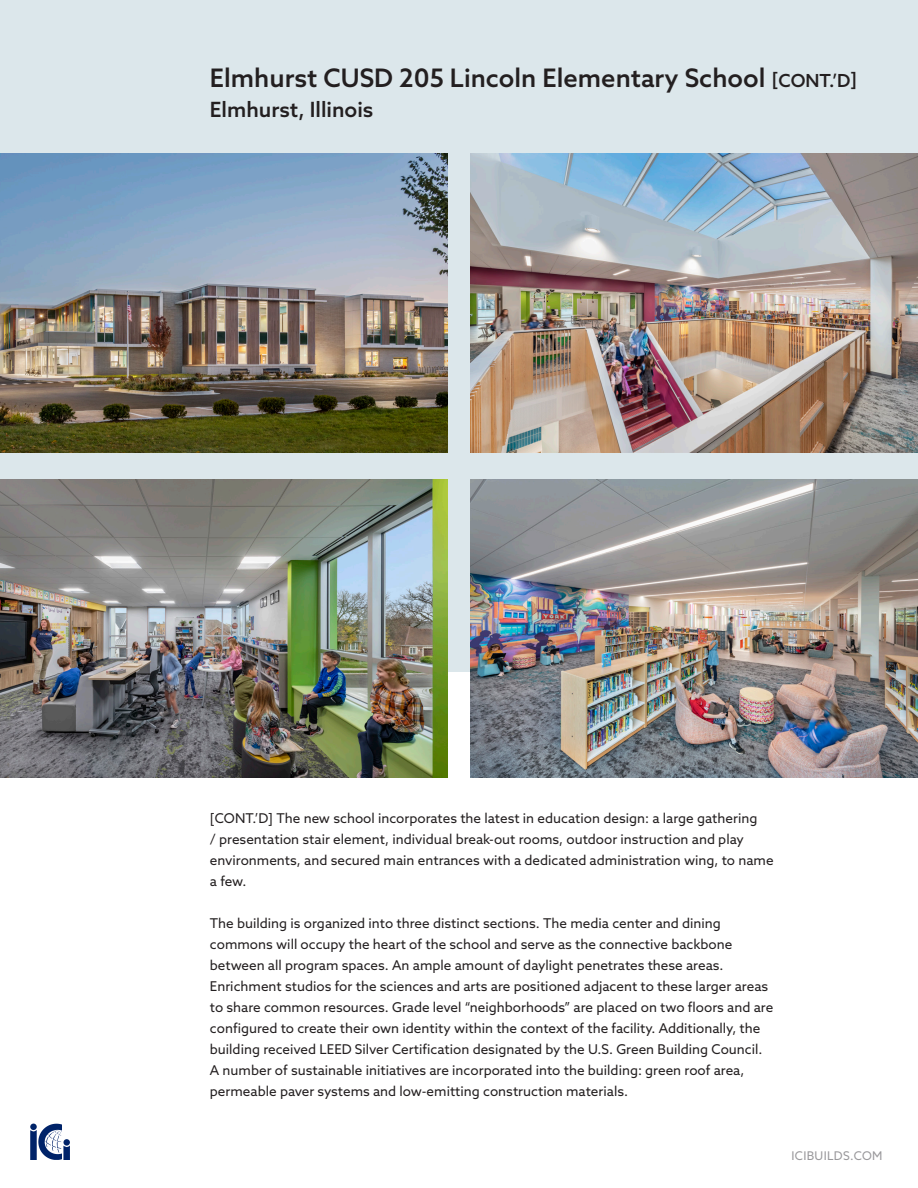
<style>
.page{position:relative;width:918px;height:1188px;background:#fff}
.page>*{position:absolute;margin:0;border:0;box-sizing:border-box;transform-origin:0 0}
.t1{font:500 25.5px "Azo Sans";color:#231f20}
.t2{font:500 21px "Azo Sans";color:#231f20}
.t3{font:13.5px/21px "Azo Sans";color:#231f20}
.t4{font:12px "Azo Sans";letter-spacing:.025em;color:#99989b}
.s1{font-size:18px}
</style>
<div class="page">
<div style="left:0;top:0;width:918px;height:672px;background:#dce7eb"></div>
<svg style="left:30px;top:1124px;width:40px;height:36px"></svg>
<img style="left:0;top:154px;width:448px;height:298px">
<img style="left:0;top:479px;width:448px;height:299px">
<img style="left:470px;top:154px;width:448px;height:298px">
<img style="left:470px;top:479px;width:448px;height:299px">
<p class="t1" style="left:210px;top:61px;width:649px">Elmhurst CUSD 205 Lincoln Elementary School <span class="s1">[CONT.’D]</span></p>
<p class="t2" style="left:210px;top:96px;width:165px">Elmhurst, Illinois</p>
<p class="t3" style="left:210px;top:807px;width:565px">[CONT.’D] The new school incorporates the latest in education design: a large gathering<br>/ presentation stair element, individual break-out rooms, outdoor instruction and play environments, and secured main entrances with a dedicated administration wing, to name a few.</p>
<p class="t3" style="left:210px;top:912px;width:565px">The building is organized into three distinct sections. The media center and dining commons will occupy the heart of the school and serve as the connective backbone between all program spaces. An ample amount of daylight penetrates these areas.<br>Enrichment studios for the sciences and arts are positioned adjacent to these larger areas to share common resources. Grade level “neighborhoods” are placed on two floors and are configured to create their own identity within the context of the facility. Additionally, the building received LEED Silver Certification designated by the U.S. Green Building Council.<br>A number of sustainable initiatives are incorporated into the building: green roof area, permeable paver systems and low-emitting construction materials.</p>
<p class="t4" style="left:792px;top:1148px;width:93px">ICIBUILDS.COM</p>
</div>
